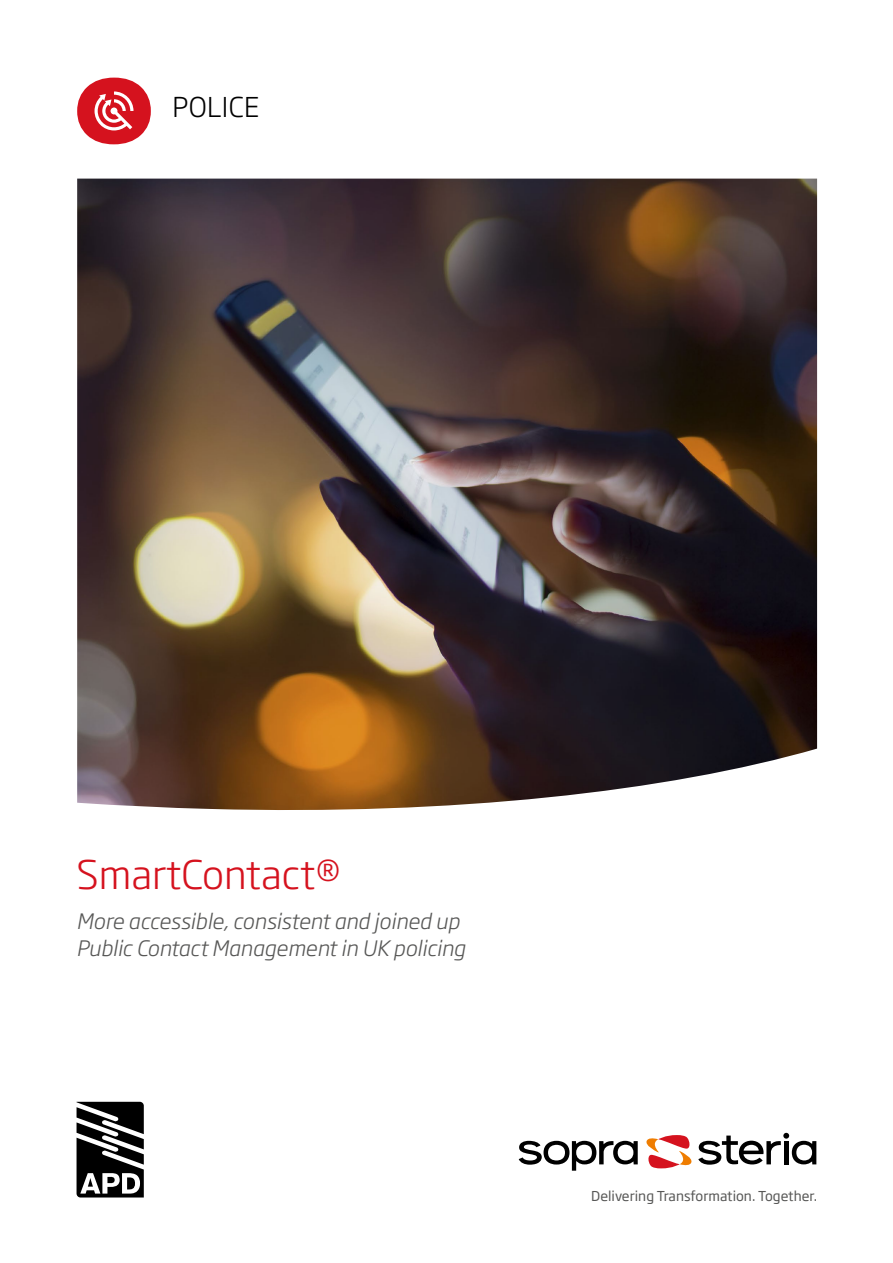
<style>
.page{position:relative;width:893px;height:1263px;background:#fff}
.page>*{position:absolute;margin:0;border:0;box-sizing:border-box;transform-origin:0 0}
.t1{font:300 39px "Soho Gothic Std";color:#d5121e}
.t2{font:300 27px "Soho Gothic Std";letter-spacing:.015em;color:#000}
.t3{font:italic 300 21px/27px "Soho Gothic Std";color:#575756}
.t4{font:13.5px "Soho Gothic Std";color:#575756}
</style>
<div class="page">
<svg style="left:77px;top:78px;width:74px;height:66px"></svg>
<img style="left:77px;top:179px;width:740px;height:631px">
<svg style="left:519px;top:1141px;width:119px;height:30px"></svg>
<svg style="left:646px;top:1133px;width:170px;height:35px"></svg>
<svg style="left:77px;top:1102px;width:67px;height:95px"></svg>
<p class="t2" style="left:172px;top:90px;width:88px">POLICE</p>
<h1 class="t1" style="left:77px;top:850px;width:266px">SmartContact®</h1>
<p class="t3" style="left:77px;top:908px;width:390px">More accessible, consistent and joined up<br>Public Contact Management in UK policing</p>
<p class="t4" style="left:591px;top:1187px;width:227px">Delivering Transformation. Together.</p>
</div>
